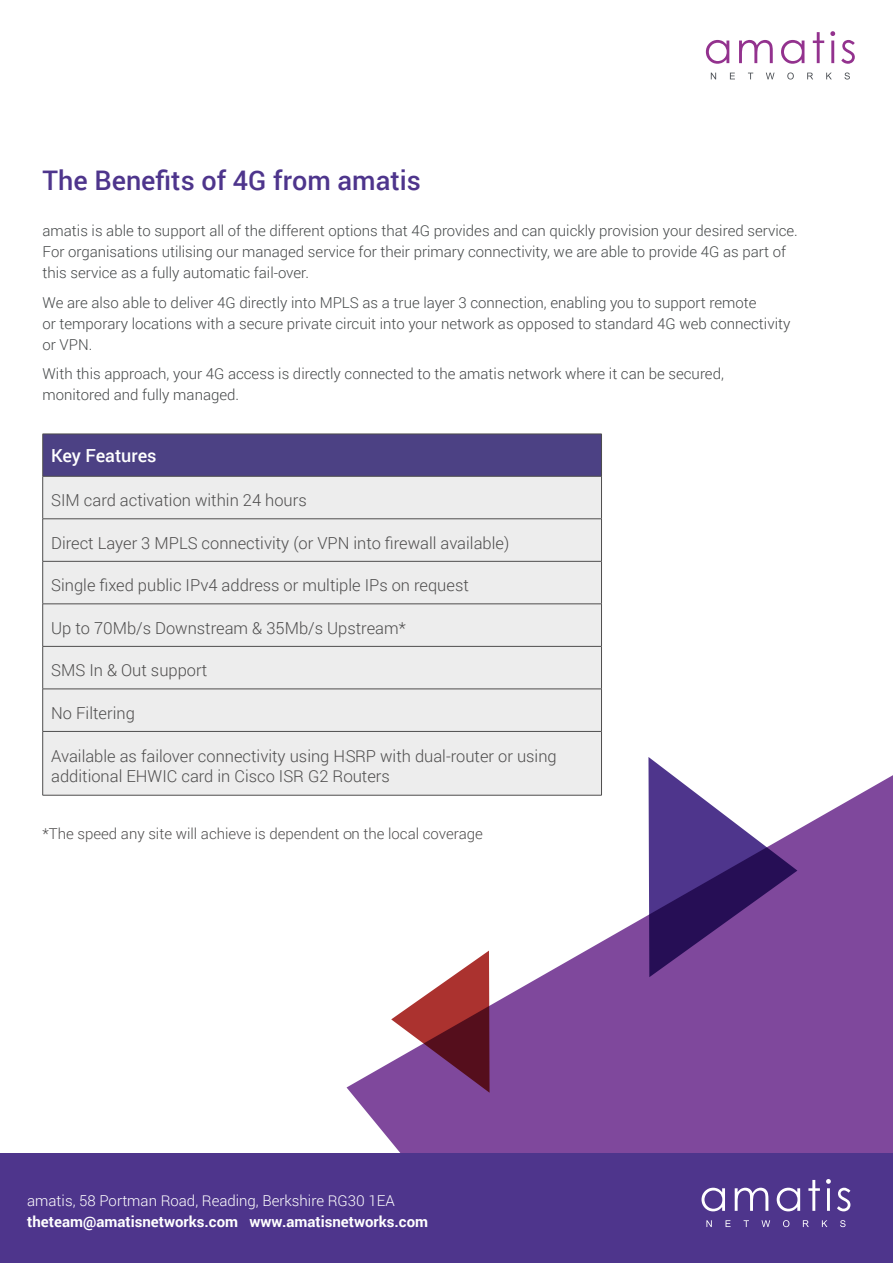
<style>
.page{position:relative;width:893px;height:1263px;background:#fff}
.page>*{position:absolute;margin:0;border:0;box-sizing:border-box;transform-origin:0 0}
.t1{font:500 27px "Roboto";color:#4e358c}
.t2{font:500 18px "Roboto";color:#fff}
.t3{font:300 16.5px/19.5px "Roboto";color:#4e4d4d}
.t4{font:300 15px/21px "Roboto";color:#454849}
.t5{font:300 15px "Roboto";color:#4e4d4d}
.t6{font:700 15px "Roboto";color:#fff}
.t7{font:300 15px "Roboto";color:#fff}
</style>
<div class="page">
<svg style="left:706px;top:40px;width:23px;height:24px"></svg>
<svg style="left:739px;top:40px;width:34px;height:23px"></svg>
<svg style="left:781px;top:40px;width:23px;height:24px"></svg>
<svg style="left:813px;top:32px;width:11px;height:31px"></svg>
<svg style="left:830px;top:31px;width:5px;height:32px"></svg>
<svg style="left:841px;top:40px;width:14px;height:24px"></svg>
<svg style="left:711px;top:73px;width:5px;height:6px"></svg>
<svg style="left:730px;top:73px;width:5px;height:6px"></svg>
<svg style="left:766px;top:73px;width:8px;height:6px"></svg>
<svg style="left:787px;top:73px;width:7px;height:7px"></svg>
<svg style="left:807px;top:73px;width:6px;height:6px"></svg>
<svg style="left:826px;top:73px;width:6px;height:6px"></svg>
<svg style="left:844px;top:73px;width:6px;height:7px"></svg>
<div style="left:43px;top:434px;width:558px;height:42px;background:#4c4184"></div>
<div style="left:43px;top:477px;width:558px;height:318px;background:#ededed"></div>
<hr style="left:43px;top:434px;width:559px;height:1px;background:#4e4d4d">
<hr style="left:42px;top:434px;width:1px;height:42px;background:#4e4d4d">
<hr style="left:601px;top:434px;width:1px;height:42px;background:#4e4d4d">
<hr style="left:43px;top:476px;width:559px;height:1px;background:#4e4d4d">
<hr style="left:42px;top:476px;width:1px;height:43px;background:#4e4d4d">
<hr style="left:601px;top:476px;width:1px;height:43px;background:#4e4d4d">
<hr style="left:43px;top:518px;width:559px;height:1px;background:#4e4d4d">
<hr style="left:42px;top:519px;width:1px;height:42px;background:#4e4d4d">
<hr style="left:601px;top:519px;width:1px;height:42px;background:#4e4d4d">
<hr style="left:43px;top:561px;width:559px;height:1px;background:#4e4d4d">
<hr style="left:42px;top:561px;width:1px;height:43px;background:#4e4d4d">
<hr style="left:601px;top:561px;width:1px;height:43px;background:#4e4d4d">
<hr style="left:43px;top:604px;width:559px;height:1px;background:#4e4d4d">
<hr style="left:42px;top:604px;width:1px;height:42px;background:#4e4d4d">
<hr style="left:601px;top:604px;width:1px;height:42px;background:#4e4d4d">
<hr style="left:43px;top:646px;width:559px;height:1px;background:#4e4d4d">
<hr style="left:42px;top:646px;width:1px;height:43px;background:#4e4d4d">
<hr style="left:601px;top:646px;width:1px;height:43px;background:#4e4d4d">
<hr style="left:43px;top:689px;width:559px;height:1px;background:#4e4d4d">
<hr style="left:42px;top:689px;width:1px;height:42px;background:#4e4d4d">
<hr style="left:601px;top:689px;width:1px;height:42px;background:#4e4d4d">
<hr style="left:43px;top:731px;width:559px;height:1px;background:#4e4d4d">
<hr style="left:42px;top:732px;width:1px;height:63px;background:#4e4d4d">
<hr style="left:43px;top:795px;width:559px;height:1px;background:#4e4d4d">
<svg style="left:347px;top:719px;width:546px;height:434px;fill:#7f489c"></svg>
<svg style="left:648px;top:757px;width:149px;height:220px"></svg>
<svg style="left:391px;top:950px;width:99px;height:143px"></svg>
<div style="left:0;top:1153px;width:893px;height:110px;background:#4e358c"></div>
<svg style="left:701px;top:1188px;width:24px;height:23px"></svg>
<svg style="left:735px;top:1188px;width:33px;height:23px"></svg>
<svg style="left:777px;top:1188px;width:23px;height:23px"></svg>
<svg style="left:808px;top:1180px;width:12px;height:31px"></svg>
<svg style="left:826px;top:1179px;width:5px;height:32px"></svg>
<svg style="left:837px;top:1188px;width:13px;height:23px"></svg>
<svg style="left:706px;top:1220px;width:6px;height:7px"></svg>
<svg style="left:726px;top:1220px;width:5px;height:7px"></svg>
<svg style="left:744px;top:1220px;width:5px;height:7px"></svg>
<svg style="left:761px;top:1220px;width:9px;height:7px"></svg>
<svg style="left:783px;top:1220px;width:6px;height:7px"></svg>
<svg style="left:803px;top:1220px;width:6px;height:7px"></svg>
<svg style="left:822px;top:1220px;width:5px;height:7px"></svg>
<svg style="left:840px;top:1220px;width:5px;height:7px"></svg>
<p class="t1" style="left:43px;top:162px;width:380px">The Benefits of 4G from amatis</p>
<p class="t4" style="left:43px;top:220px;width:757px">amatis is able to support all of the different options that 4G provides and can quickly provision your desired service.<br>For organisations utilising our managed service for their primary connectivity, we are able to provide 4G as part of this service as a fully automatic fail-over.</p>
<p class="t4" style="left:43px;top:291px;width:749px">We are also able to deliver 4G directly into MPLS as a true layer 3 connection, enabling you to support remote<br>or temporary locations with a secure private circuit into your network as opposed to standard 4G web connectivity or VPN.</p>
<p class="t4" style="left:43px;top:363px;width:683px">With this approach, your 4G access is directly connected to the amatis network where it can be secured, monitored and fully managed.</p>
<p class="t2" style="left:51px;top:442px;width:107px">Key Features</p>
<p class="t3" style="left:51px;top:490px;width:257px">SIM card activation within 24 hours</p>
<p class="t3" style="left:51px;top:532px;width:459px">Direct Layer 3 MPLS connectivity (or VPN into firewall available)</p>
<p class="t3" style="left:51px;top:575px;width:419px">Single fixed public IPv4 address or multiple IPs on request</p>
<p class="t3" style="left:51px;top:618px;width:356px">Up to 70Mb/s Downstream &amp; 35Mb/s Upstream*</p>
<p class="t3" style="left:51px;top:660px;width:158px">SMS In &amp; Out support</p>
<p class="t3" style="left:51px;top:703px;width:85px">No Filtering</p>
<p class="t3" style="left:51px;top:746px;width:507px">Available as failover connectivity using HSRP with dual-router or using additional EHWIC card in Cisco ISR G2 Routers</p>
<p class="t5" style="left:43px;top:824px;width:442px">*The speed any site will achieve is dependent on the local coverage</p>
<p class="t7" style="left:27px;top:1190px;width:369px">amatis, 58 Portman Road, Reading, Berkshire RG30 1EA</p>
<p class="t6" style="left:27px;top:1211px;width:402px">theteam@amatisnetworks.com www.amatisnetworks.com</p>
</div>
